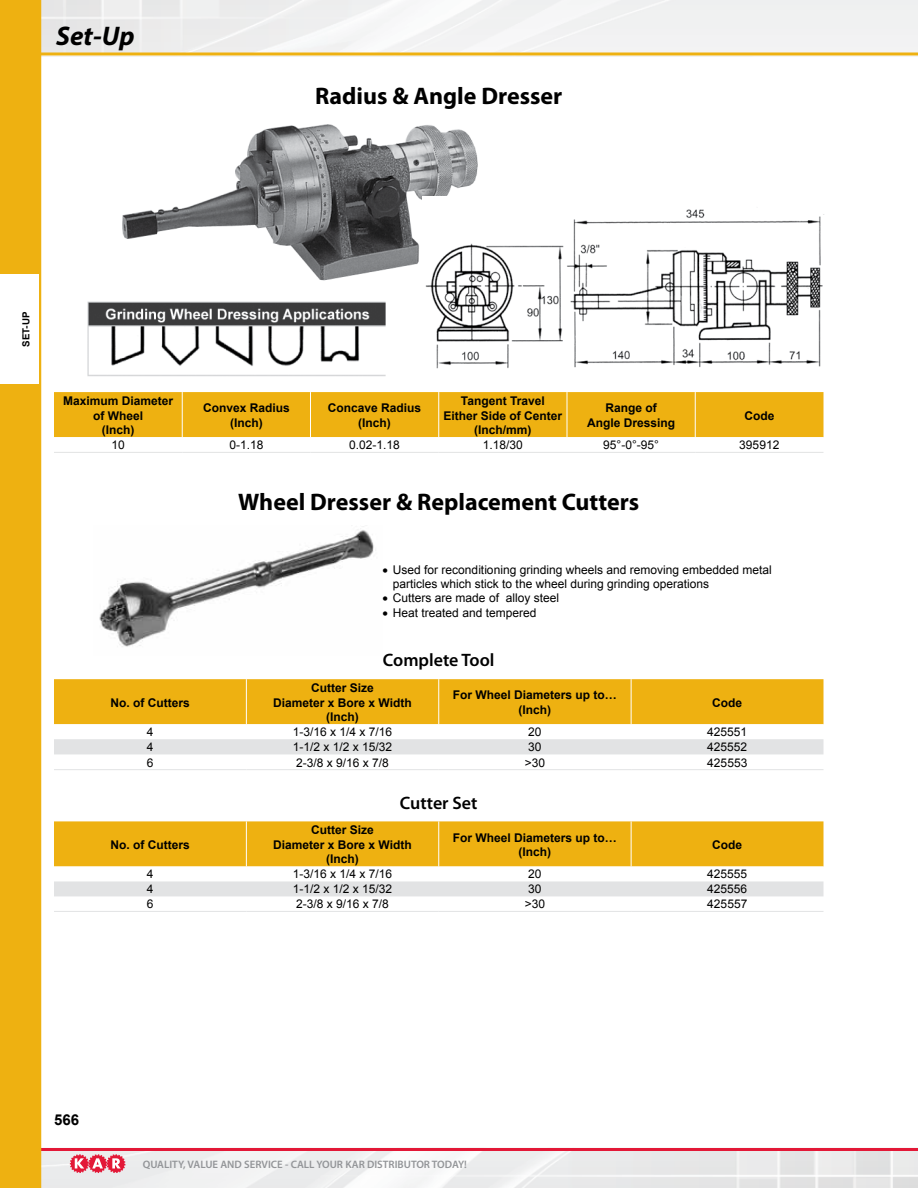
<style>
.page{position:relative;width:918px;height:1188px;background:#fff}
.page>*{position:absolute;margin:0;border:0;box-sizing:border-box;transform-origin:0 0}
.t1{font:italic 700 27px "Myriad Pro";color:#000}
.t2{font:700 24px "Myriad Pro";color:#000}
.t3{font:600 18px "Myriad Pro";color:#000}
.t4{font:700 15px "Arial";color:#000}
.t5{font:12px/14.4px "Arial";color:#000}
.t6{font:700 12px/14.4px "Arial";color:#000;text-align:center}
.t7{font:600 10.8px "Myriad Pro";color:#939598}
.t8{font:700 9.75px "Arial";color:#000}
</style>
<div class="page">
<hr style="left:0;top:1148px;width:918px;height:3px;background:#e31837">
<svg style="left:70px;top:1154px;width:55px;height:19px"></svg>
<svg style="left:41px;top:52px;width:877px;height:4px;background:#efc24a"></svg>
<div style="left:0;top:0;width:41px;height:1188px;background:#eeb111"></div>
<div style="left:0;top:275px;width:39px;height:109px;background:#fff"></div>
<img style="left:122px;top:124px;width:356px;height:157px">
<div style="left:107px;top:264px;width:120px;height:32px;background:#fff"></div>
<img style="left:87px;top:301px;width:299px;height:76px">
<svg style="left:54px;top:392px;width:770px;height:60px"></svg>
<hr style="left:182px;top:392px;width:1px;height:45px;background:#fff">
<hr style="left:310px;top:392px;width:1px;height:45px;background:#fff">
<hr style="left:438px;top:392px;width:1px;height:45px;background:#fff">
<hr style="left:567px;top:392px;width:1px;height:45px;background:#fff">
<hr style="left:695px;top:392px;width:1px;height:45px;background:#fff">
<hr style="left:54px;top:452px;width:128px;height:1px;background:#e2e3e4">
<hr style="left:182px;top:452px;width:128px;height:1px;background:#e2e3e4">
<hr style="left:310px;top:452px;width:129px;height:1px;background:#e2e3e4">
<hr style="left:439px;top:452px;width:128px;height:1px;background:#e2e3e4">
<hr style="left:567px;top:452px;width:128px;height:1px;background:#e2e3e4">
<hr style="left:695px;top:452px;width:129px;height:1px;background:#e2e3e4">
<img style="left:99px;top:526px;width:279px;height:122px">
<svg style="left:54px;top:679px;width:770px;height:76px"></svg>
<hr style="left:246px;top:679px;width:1px;height:45px;background:#fff">
<hr style="left:438px;top:679px;width:1px;height:45px;background:#fff">
<hr style="left:631px;top:679px;width:1px;height:45px;background:#fff">
<hr style="left:54px;top:769px;width:192px;height:1px;background:#e2e3e4">
<hr style="left:246px;top:769px;width:193px;height:1px;background:#e2e3e4">
<hr style="left:439px;top:769px;width:192px;height:1px;background:#e2e3e4">
<hr style="left:631px;top:769px;width:193px;height:1px;background:#e2e3e4">
<svg style="left:54px;top:821px;width:770px;height:90px"></svg>
<hr style="left:246px;top:821px;width:1px;height:46px;background:#fff">
<hr style="left:438px;top:821px;width:1px;height:46px;background:#fff">
<hr style="left:631px;top:821px;width:1px;height:46px;background:#fff">
<hr style="left:54px;top:911px;width:192px;height:1px;background:#e2e3e4">
<hr style="left:246px;top:911px;width:193px;height:1px;background:#e2e3e4">
<hr style="left:439px;top:911px;width:192px;height:1px;background:#e2e3e4">
<hr style="left:631px;top:911px;width:193px;height:1px;background:#e2e3e4">
<img style="left:423px;top:197px;width:402px;height:172px">
<h1 class="t1" style="left:56px;top:18px;width:80px">Set-Up</h1>
<h2 class="t2" style="left:315px;top:80px;width:249px">Radius &amp; Angle Dresser</h2>
<p class="t8" style="left:20px;top:347px;width:37px;rotate:-90deg">SET-UP</p>
<p class="t6" style="left:63px;top:394px;width:112px">Maximum Diameter of Wheel<br>(Inch)</p>
<p class="t6" style="left:203px;top:401px;width:88px">Convex Radius (Inch)</p>
<p class="t6" style="left:328px;top:401px;width:95px">Concave Radius (Inch)</p>
<p class="t6" style="left:444px;top:394px;width:120px">Tangent Travel<br>Either Side of Center (Inch/mm)</p>
<p class="t6" style="left:587px;top:401px;width:90px">Range of<br>Angle Dressing</p>
<p class="t6" style="left:744px;top:408px;width:32px">Code</p>
<p class="t5" style="left:111px;top:438px;width:15px">10</p>
<p class="t5" style="left:229px;top:438px;width:36px">0-1.18</p>
<p class="t5" style="left:349px;top:438px;width:52px">0.02-1.18</p>
<p class="t5" style="left:483px;top:438px;width:42px">1.18/30</p>
<p class="t5" style="left:603px;top:438px;width:57px">95°-0°-95°</p>
<p class="t5" style="left:739px;top:438px;width:42px">395912</p>
<h2 class="t2" style="left:238px;top:487px;width:403px">Wheel Dresser &amp; Replacement Cutters</h2>
<p class="t5" style="left:393px;top:562px;width:380px;text-indent:-10px">• Used for reconditioning grinding wheels and removing embedded metal particles which stick to the wheel during grinding operations</p>
<p class="t5" style="left:382px;top:591px;width:178px">• Cutters are made of alloy steel</p>
<p class="t5" style="left:382px;top:605px;width:155px">• Heat treated and tempered</p>
<p class="t6" style="left:111px;top:696px;width:81px">No. of Cutters</p>
<h3 class="t3" style="left:383px;top:648px;width:113px">Complete Tool</h3>
<p class="t6" style="left:273px;top:681px;width:140px">Cutter Size<br>Diameter x Bore x Width (Inch)</p>
<p class="t6" style="left:453px;top:688px;width:166px">For Wheel Diameters up to… (Inch)</p>
<p class="t6" style="left:712px;top:696px;width:31px">Code</p>
<p class="t5" style="left:147px;top:725px;width:8px">4</p>
<p class="t5" style="left:293px;top:725px;width:101px">1-3/16 x 1/4 x 7/16</p>
<p class="t5" style="left:528px;top:725px;width:15px">20</p>
<p class="t5" style="left:707px;top:725px;width:42px">425551</p>
<p class="t5" style="left:147px;top:740px;width:8px">4</p>
<p class="t5" style="left:293px;top:740px;width:101px">1-1/2 x 1/2 x 15/32</p>
<p class="t5" style="left:528px;top:740px;width:15px">30</p>
<p class="t5" style="left:707px;top:740px;width:42px">425552</p>
<p class="t5" style="left:147px;top:755px;width:8px">6</p>
<p class="t5" style="left:296px;top:755px;width:94px">2-3/8 x 9/16 x 7/8</p>
<p class="t5" style="left:525px;top:755px;width:22px">&gt;30</p>
<p class="t5" style="left:707px;top:755px;width:42px">425553</p>
<p class="t6" style="left:111px;top:838px;width:81px">No. of Cutters</p>
<h3 class="t3" style="left:400px;top:792px;width:79px">Cutter Set</h3>
<p class="t6" style="left:273px;top:823px;width:140px">Cutter Size<br>Diameter x Bore x Width (Inch)</p>
<p class="t6" style="left:453px;top:831px;width:166px">For Wheel Diameters up to… (Inch)</p>
<p class="t6" style="left:712px;top:838px;width:31px">Code</p>
<p class="t5" style="left:147px;top:867px;width:8px">4</p>
<p class="t5" style="left:293px;top:867px;width:101px">1-3/16 x 1/4 x 7/16</p>
<p class="t5" style="left:528px;top:867px;width:15px">20</p>
<p class="t5" style="left:707px;top:867px;width:42px">425555</p>
<p class="t5" style="left:147px;top:882px;width:8px">4</p>
<p class="t5" style="left:293px;top:882px;width:101px">1-1/2 x 1/2 x 15/32</p>
<p class="t5" style="left:528px;top:882px;width:15px">30</p>
<p class="t5" style="left:707px;top:882px;width:42px">425556</p>
<p class="t5" style="left:147px;top:897px;width:8px">6</p>
<p class="t5" style="left:296px;top:897px;width:94px">2-3/8 x 9/16 x 7/8</p>
<p class="t5" style="left:525px;top:897px;width:22px">&gt;30</p>
<p class="t5" style="left:707px;top:897px;width:42px">425557</p>
<p class="t4" style="left:54px;top:1110px;width:27px">566</p>
<p class="t7" style="left:143px;top:1157px;width:326px">QUALITY, VALUE AND SERVICE - CALL YOUR KAR DISTRIBUTOR TODAY!</p>
</div>
